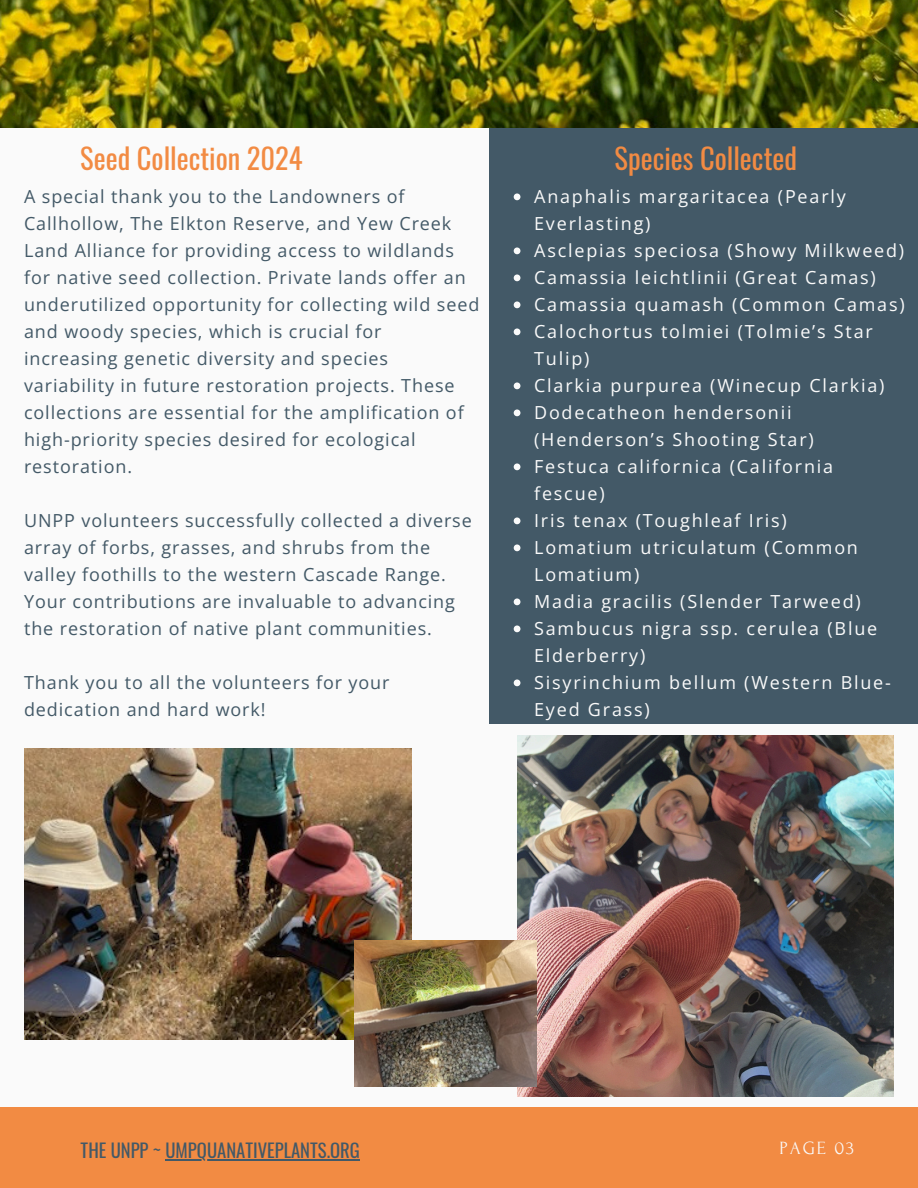
<style>
.page{position:relative;width:918px;height:1188px;background:#fafafa}
.page>*{position:absolute;margin:0;border:0;box-sizing:border-box;transform-origin:0 0}
.t1{font:28.5px "Oswald";color:#f28b43}
.t2{font:18.75px "Oswald";color:#435967}
.t3{font:18.6px "Forum";letter-spacing:.1em;color:#fafafa}
.t4{font:18px/27px "Open Sans";letter-spacing:.05em;color:#435967}
.t5{font:18px/27px "Open Sans";letter-spacing:.1em;color:#fafafa}
</style>
<div class="page">
<div style="left:0;top:1107px;width:918px;height:81px;background:#f28b43"></div>
<img style="left:518px;top:735px;width:376px;height:361px">
<div style="left:489px;top:104px;width:429px;height:620px;background:#435967"></div>
<img style="left:0;top:0;width:918px;height:127px">
<img style="left:24px;top:748px;width:387px;height:292px">
<svg style="left:514px;top:194px;width:6px;height:6px"></svg>
<svg style="left:514px;top:248px;width:6px;height:6px"></svg>
<svg style="left:514px;top:275px;width:6px;height:6px"></svg>
<svg style="left:514px;top:302px;width:6px;height:6px"></svg>
<svg style="left:514px;top:329px;width:6px;height:6px"></svg>
<svg style="left:514px;top:383px;width:6px;height:6px"></svg>
<svg style="left:514px;top:410px;width:6px;height:6px"></svg>
<svg style="left:514px;top:464px;width:6px;height:6px"></svg>
<svg style="left:514px;top:518px;width:6px;height:6px"></svg>
<svg style="left:514px;top:545px;width:6px;height:6px"></svg>
<svg style="left:514px;top:599px;width:6px;height:6px"></svg>
<svg style="left:514px;top:626px;width:6px;height:6px"></svg>
<svg style="left:514px;top:680px;width:6px;height:6px"></svg>
<hr style="left:165px;top:1159px;width:195px;height:2px;background:#435967">
<img style="left:354px;top:940px;width:183px;height:147px">
<h1 class="t1" style="left:80px;top:136px;width:224px">Seed Collection 2024</h1>
<p class="t4" style="left:24px;top:182px;width:457px">A special thank you to the Landowners of Callhollow, The Elkton Reserve, and Yew Creek Land Alliance for providing access to wildlands for native seed collection. Private lands offer an underutilized opportunity for collecting wild seed and woody species, which is crucial for increasing genetic diversity and species variability in future restoration projects. These collections are essential for the amplification of high-priority species desired for ecological restoration.</p>
<p class="t4" style="left:24px;top:506px;width:449px">UNPP volunteers successfully collected a diverse array of forbs, grasses, and shrubs from the valley foothills to the western Cascade Range.<br>Your contributions are invaluable to advancing the restoration of native plant communities.</p>
<p class="t4" style="left:24px;top:668px;width:367px">Thank you to all the volunteers for your dedication and hard work!</p>
<p class="t1" style="left:615px;top:136px;width:184px">Species Collected</p>
<p class="t5" style="left:534px;top:182px;width:313px">Anaphalis margaritacea (Pearly<br>Everlasting)</p>
<p class="t5" style="left:534px;top:236px;width:372px">Asclepias speciosa (Showy Milkweed)</p>
<p class="t5" style="left:534px;top:263px;width:343px">Camassia leichtlinii (Great Camas)</p>
<p class="t5" style="left:534px;top:290px;width:372px">Camassia quamash (Common Camas)</p>
<p class="t5" style="left:534px;top:317px;width:340px">Calochortus tolmiei (Tolmie’s Star<br>Tulip)</p>
<p class="t5" style="left:534px;top:371px;width:352px">Clarkia purpurea (Winecup Clarkia)</p>
<p class="t5" style="left:534px;top:398px;width:281px">Dodecatheon hendersonii (Henderson’s Shooting Star)</p>
<p class="t5" style="left:534px;top:452px;width:301px">Festuca californica (California fescue)</p>
<p class="t5" style="left:534px;top:506px;width:254px">Iris tenax (Toughleaf Iris)</p>
<p class="t5" style="left:534px;top:533px;width:325px">Lomatium utriculatum (Common<br>Lomatium)</p>
<p class="t5" style="left:534px;top:587px;width:328px">Madia gracilis (Slender Tarweed)</p>
<p class="t5" style="left:534px;top:614px;width:345px">Sambucus nigra ssp. cerulea (Blue<br>Elderberry)</p>
<h2 class="t5" style="left:534px;top:668px;width:358px">Sisyrinchium bellum (Western Blue-<br>Eyed Grass)</h2>
<h2 class="t2" style="left:81px;top:1136px;width:281px">THE UNPP ~ UMPQUANATIVEPLANTS.ORG</h2>
<h1 class="t3" style="left:780px;top:1138px;width:76px">PAGE 03</h1>
</div>
